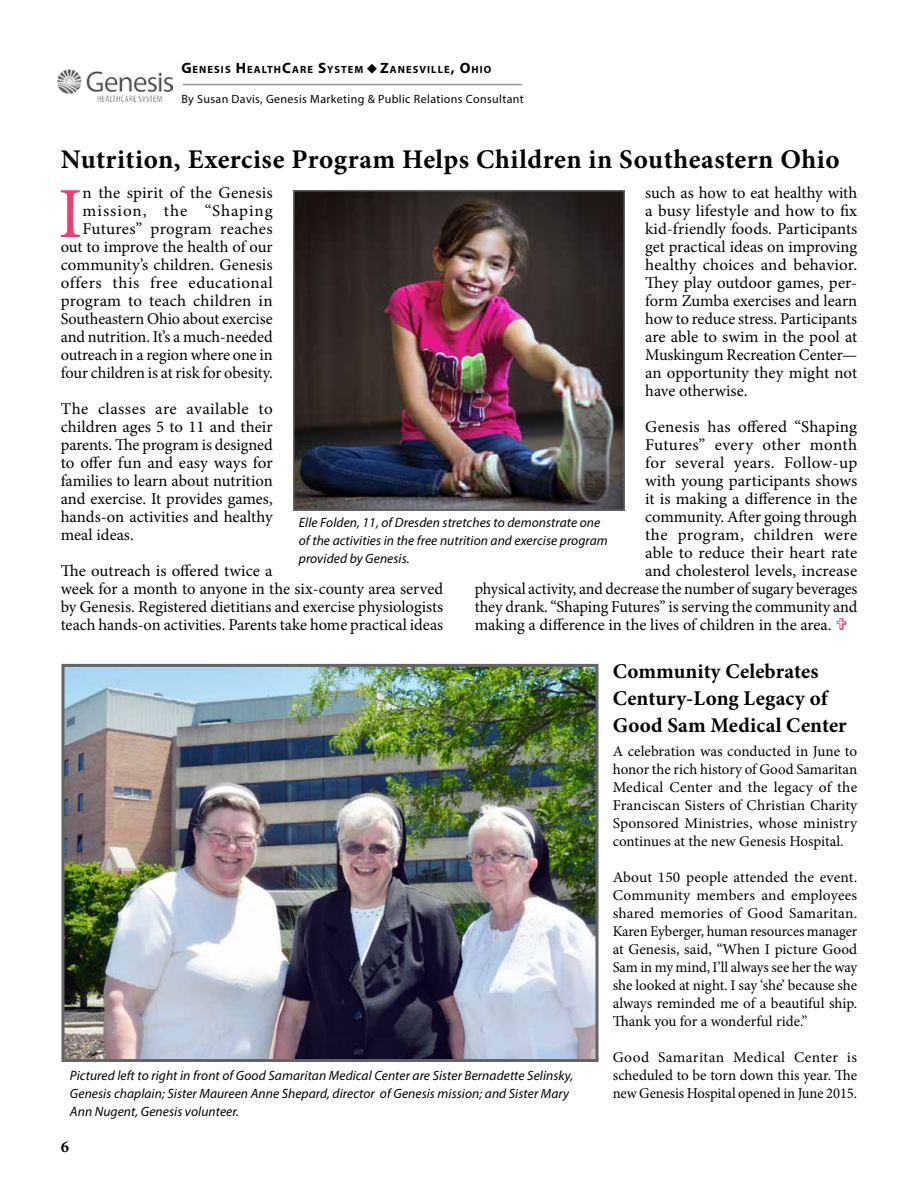
<style>
.page{position:relative;width:918px;height:1188px;background:#fff}
.page>*{position:absolute;margin:0;border:0;box-sizing:border-box;transform-origin:0 0}
.t1{font:71.85px "Minion Pro";color:#ed3c72}
.t2{font:700 27px "Minion Pro";letter-spacing:.02em;color:#000}
.t3{font:700 21px/26.8px "Minion Pro";letter-spacing:.005em;color:#000}
.t4{font:16.5px/18px "Minion Pro";color:#000;text-align:justify}
.t5{font:16.5px "Minion Pro";letter-spacing:.02em;color:#000}
.t6{font:16.5px "Minion Pro";letter-spacing:.03em;color:#000}
.t7{font:700 16.5px "Minion Pro";color:#000}
.t8{font:15px/18px "Minion Pro";color:#000;text-align:justify}
.t9{font:italic 13.5px/18px "Myriad Pro";letter-spacing:.005em;color:#000}
.t10{font:12px "Myriad Pro";letter-spacing:.03em;color:#000}
.t11{font:700 10.5px "Myriad Pro";letter-spacing:.1em;color:#000}
.s1{font-size:15px}
</style>
<div class="page">
<hr style="left:183px;top:84px;width:339px;height:1px;background:#939598">
<img style="left:58px;top:69px;width:115px;height:33px">
<img style="left:296px;top:193px;width:326px;height:315px">
<div style="left:293px;top:190px;width:332px;height:321px;border:2px solid #636466"></div>
<img style="left:66px;top:668px;width:528px;height:390px">
<div style="left:62px;top:664px;width:536px;height:398px;border:3px solid #636466"></div>
<p class="t11" style="left:181px;top:63px;width:312px"><span class="s1">G</span>ENESIS <span class="s1">H</span> EALTH<span class="s1">C</span>ARE <span class="s1">S</span>YSTEM ◆<span class="s1">Z</span>ANESVILLE<span class="s1">, O</span>HIO</p>
<p class="t10" style="left:181px;top:92px;width:344px">By Susan Davis, Genesis Marketing &amp; Public Relations Consultant</p>
<h2 class="t2" style="left:61px;top:140px;width:780px">Nutrition, Exercise Program Helps Children in Southeastern Ohio</h2>
<h1 class="t1" style="left:58px;top:166px;width:26px">I</h1>
<p class="t4" style="left:61px;top:184px;width:214px;text-align:right">n the spirit of the Genesis mission, the “Shaping<br>Futures” program reaches out to improve the health of our community’s children. Genesis offers this free educational program to teach children in<br>Southeastern Ohio about exercise and nutrition. It’s a much-needed outreach in a region where one in four children is at risk for obesity.</p>
<p class="t4" style="left:61px;top:400px;width:214px">The classes are available to children ages 5 to 11 and their parents. The program is designed to offer fun and easy ways for families to learn about nutrition and exercise. It provides games, hands-on activities and healthy meal ideas.</p>
<p class="t4" style="left:61px;top:562px;width:384px;text-align:left">The outreach is offered twice a<br>week for a month to anyone in the six-county area served by Genesis. Registered dietitians and exercise physiologists teach hands-on activities. Parents take home practical ideas</p>
<p class="t4" style="left:645px;top:184px;width:214px">such as how to eat healthy with a busy lifestyle and how to fix kid-friendly foods. Participants get practical ideas on improving healthy choices and behavior.<br>They play outdoor games, per&shy;form Zumba exercises and learn how to reduce stress. Participants are able to swim in the pool at Muskingum Recreation Center— an opportunity they might not have otherwise.</p>
<p class="t4" style="left:645px;top:418px;width:214px">Genesis has offered “Shaping</p>
<p class="t5" style="left:645px;top:434px;width:214px">Futures” every other month</p>
<p class="t5" style="left:645px;top:452px;width:214px">for several years. Follow-up</p>
<p class="t4" style="left:645px;top:472px;width:214px">with young participants shows</p>
<p class="t4" style="left:645px;top:490px;width:214px">it is making a difference in the</p>
<p class="t4" style="left:645px;top:508px;width:214px">community. After going through</p>
<p class="t6" style="left:645px;top:524px;width:214px">the program, children were</p>
<p class="t4" style="left:645px;top:544px;width:214px">able to reduce their heart rate</p>
<p class="t4" style="left:645px;top:562px;width:213px">and cholesterol levels, increase</p>
<p class="t4" style="left:475px;top:580px;width:384px">physical activity, and decrease the number of sugary beverages</p>
<p class="t4" style="left:475px;top:598px;width:384px">they drank. “Shaping Futures” is serving the community and</p>
<p class="t4" style="left:475px;top:616px;width:358px">making a difference in the lives of children in the area.</p>
<p class="t9" style="left:299px;top:513px;width:310px">Elle Folden, 11, of Dresden stretches to demonstrate one of the activities in the free nutrition and exercise program provided by Genesis.</p>
<p class="t9" style="left:70px;top:1066px;width:505px">Pictured left to right in front of Good Samaritan Medical Center are Sister Bernadette Selinsky,<br>Genesis chaplain; Sister Maureen Anne Shepard, director of Genesis mission; and Sister Mary<br>Ann Nugent, Genesis volunteer.</p>
<p class="t7" style="left:61px;top:1135px;width:10px">6</p>
<p class="t3" style="left:613px;top:658px;width:235px">Community Celebrates<br>Century-Long Legacy of<br>Good Sam Medical Center</p>
<p class="t8" style="left:613px;top:742px;width:246px">A celebration was conducted in June to honor the rich history of Good Samaritan Medical Center and the legacy of the Franciscan Sisters of Christian Charity Sponsored Ministries, whose ministry continues at the new Genesis Hospital.</p>
<p class="t8" style="left:613px;top:868px;width:246px">About 150 people attended the event.<br>Community members and employees shared memories of Good Samaritan.<br>Karen Eyberger, human resources manager at Genesis, said, “When I picture Good Sam in my mind, I’ll always see her the way she looked at night. I say ‘she’ because she always reminded me of a beautiful ship.<br>Thank you for a wonderful ride.”</p>
<p class="t8" style="left:613px;top:1048px;width:246px">Good Samaritan Medical Center is scheduled to be torn down this year. The new Genesis Hospital opened in June 2015.</p>
</div>
